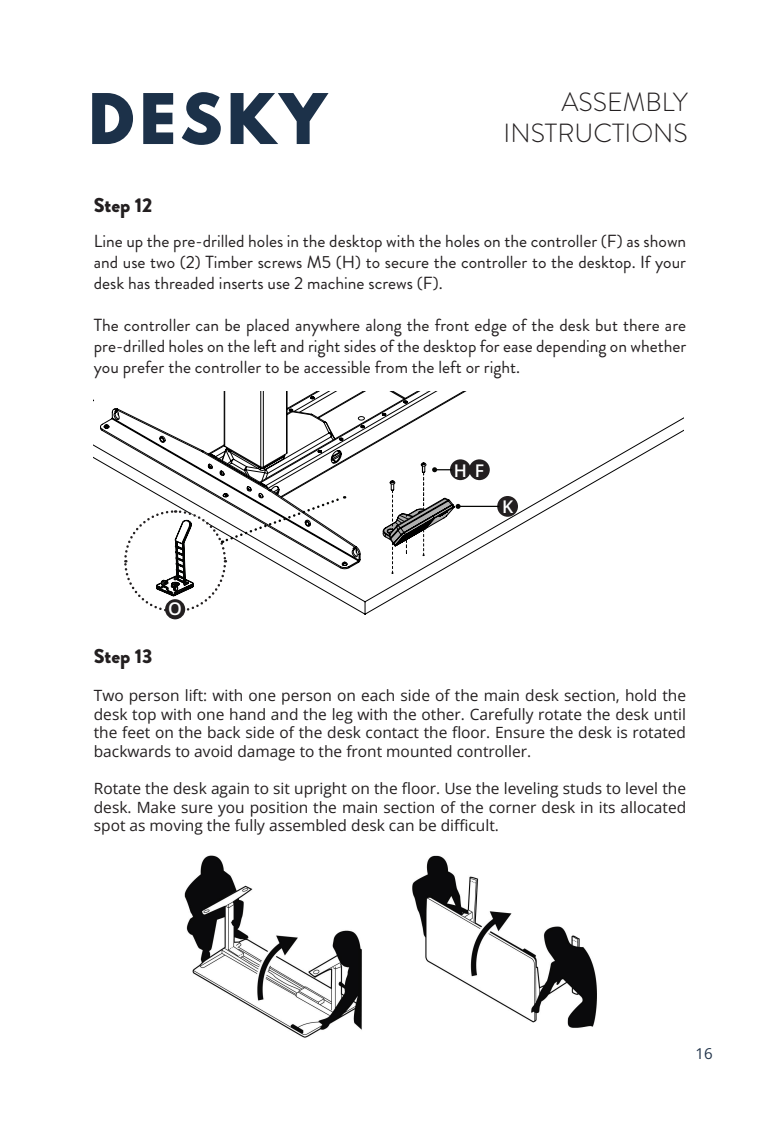
<style>
.page{position:relative;width:780px;height:1134px;background:#fff}
.page>*{position:absolute;margin:0;border:0;box-sizing:border-box;transform-origin:0 0}
.t1{font:300 26.25px "Brandon Grotesque";color:#231f20}
.t2{font:900 20px "Brandon Grotesque";color:#231f20}
.t3{font:17.5px/21px "Brandon Grotesque";color:#231f20;text-align:justify}
.preface_body{font:600 17.5px "Open Sans";color:#fff}
.t4{font:15.5px/18.6px "Open Sans";color:#231f20;text-align:justify}
.t5{font:15px "Open Sans";color:#21334a}
.s1{font-weight:700}
</style>
<div class="page">
<svg style="left:94px;top:418px;width:589px;height:130px"></svg>
<svg style="left:105px;top:392px;width:376px;height:168px"></svg>
<div style="left:497px;top:496px;width:21px;height:21px;background:#231f20;border-radius:50%"></div>
<hr style="left:458px;top:506px;width:41px;height:1px;background:#040503">
<div style="left:450px;top:459px;width:21px;height:21px;background:#231f20;border-radius:50%"></div>
<div style="left:469px;top:459px;width:21px;height:21px;background:#231f20;border-radius:50%"></div>
<svg style="left:123px;top:464px;width:337px;height:156px"></svg>
<img style="left:184px;top:855px;width:413px;height:183px">
<svg style="left:92px;top:93px;width:41px;height:51px"></svg>
<svg style="left:143px;top:93px;width:30px;height:51px;background:#47586b"></svg>
<svg style="left:182px;top:92px;width:39px;height:53px"></svg>
<svg style="left:230px;top:93px;width:98px;height:51px"></svg>
<p class="t1" style="left:561px;top:84px;width:128px">ASSEMBLY</p>
<p class="t1" style="left:503px;top:115px;width:186px">INSTRUCTIONS</p>
<p class="t2" style="left:94px;top:191px;width:60px">Step 12</p>
<p class="t3" style="left:94px;top:230px;width:594px">Line up the pre-drilled holes in the desktop with the holes on the controller (F) as shown and use two (2) Timber screws M5 (H) to secure the controller to the desktop. If your desk has threaded inserts use 2 machine screws (F).</p>
<p class="t3" style="left:94px;top:314px;width:594px">The controller can be placed anywhere along the front edge of the desk but there are pre-drilled holes on the left and right sides of the desktop for ease depending on whether you prefer the controller to be accessible from the left or right.</p>
<p class="preface_body" style="left:168px;top:597px;width:15px">O</p>
<p class="preface_body" style="left:454px;top:458px;width:32px">H F</p>
<p class="preface_body" style="left:502px;top:494px;width:13px">K</p>
<p class="t2" style="left:94px;top:641px;width:60px">Step 13</p>
<p class="t4" style="left:94px;top:686px;width:594px"><span class="s1">Two person lift:</span> with one person on each side of the main desk section, hold the desk top with one hand and the leg with the other. Carefully rotate the desk until the feet on the back side of the desk contact the floor. Ensure the desk is rotated backwards to avoid damage to the front mounted controller.</p>
<p class="t4" style="left:94px;top:779px;width:594px">Rotate the desk again to sit upright on the floor. Use the leveling studs to level the desk. Make sure you position the main section of the corner desk in its allocated spot as moving the fully assembled desk can be difficult.</p>
<p class="t5" style="left:695px;top:1043px;width:19px">16</p>
</div>
